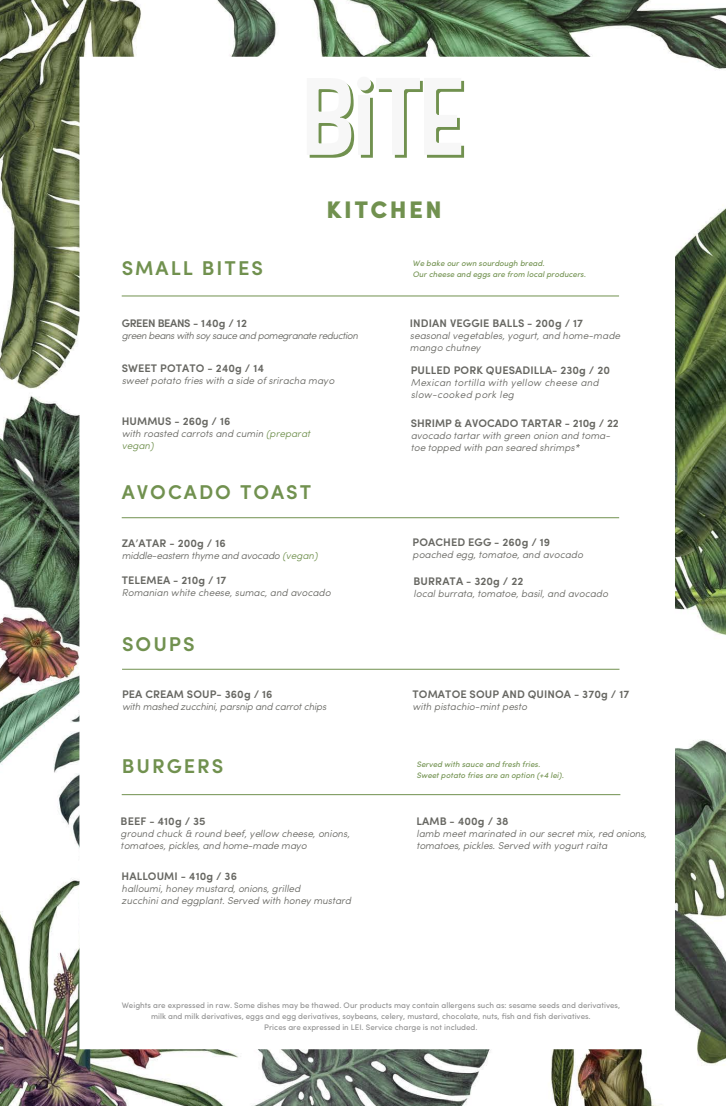
<style>
.page{position:relative;width:726px;height:1106px;background:#fff}
.page>*{position:absolute;margin:0;border:0;box-sizing:border-box;transform-origin:0 0}
.t1{font:900 24px "Sofia Pro";letter-spacing:.1em;color:#71914f}
.t2{font:600 20px "Sofia Pro";letter-spacing:.1em;color:#71914f}
.t3{font:600 11px "Sofia Pro";letter-spacing:.01em;color:#676762}
.t4{font:600 11px "Sofia Pro";letter-spacing:-.03em;color:#676762}
.t5{font:italic 300 10px/12px "Sofia Pro";color:#676762}
.t6{font:italic 300 10px "Sofia Pro";letter-spacing:-.02em;color:#676762}
.t7{font:italic 300 10px/12px "Sofia Pro";letter-spacing:.025em;color:#676762}
.t8{font:italic 300 10px "Sofia Pro";letter-spacing:-.04em;color:#676762}
.t9{font:8px/11px "Sofia Pro";color:#8e8e8e;text-align:center}
.t10{font:italic 8px/11px "Sofia Pro";color:#71914f}
.s1{color:#71914f}
</style>
<div class="page">
<img style="left:0;top:0;width:726px;height:1106px">
<svg style="left:307px;top:77px;width:157px;height:81px"></svg>
<hr style="left:122px;top:295px;width:497px;height:1px;background:#71914f">
<hr style="left:122px;top:517px;width:497px;height:1px;background:#71914f">
<hr style="left:122px;top:668px;width:497px;height:1px;background:#71914f">
<hr style="left:122px;top:794px;width:498px;height:1px;background:#71914f">
<h2 class="t2" style="left:122px;top:252px;width:143px">SMALL BITES</h2>
<h1 class="t1" style="left:326px;top:191px;width:117px">KITCHEN</h1>
<p class="t10" style="left:412px;top:257px;width:175px">We bake our own sourdough bread.<br>Our cheese and eggs are from local producers.</p>
<p class="t4" style="left:122px;top:314px;width:127px">GREEN BEANS - 140g / 12</p>
<p class="t8" style="left:122px;top:328px;width:238px">green beans with soy sauce and pomegranate reduction</p>
<p class="t3" style="left:410px;top:314px;width:175px">INDIAN VEGGIE BALLS - 200g / 17</p>
<p class="t5" style="left:410px;top:328px;width:212px">seasonal vegetables, yogurt, and home-made mango chutney</p>
<p class="t3" style="left:122px;top:360px;width:144px">SWEET POTATO - 240g / 14</p>
<p class="t5" style="left:122px;top:374px;width:214px">sweet potato fries with a side of sriracha mayo</p>
<p class="t3" style="left:411px;top:362px;width:201px">PULLED PORK QUESADILLA- 230g / 20</p>
<p class="t7" style="left:411px;top:376px;width:189px">Mexican tortilla with yellow cheese and slow-cooked pork leg</p>
<p class="t3" style="left:122px;top:413px;width:110px">HUMMUS - 260g / 16</p>
<p class="t5" style="left:122px;top:427px;width:190px">with roasted carrots and cumin <span class="s1">(preparat vegan)</span></p>
<p class="t3" style="left:411px;top:415px;width:210px">SHRIMP &amp; AVOCADO TARTAR - 210g / 22</p>
<p class="t5" style="left:411px;top:429px;width:201px">avocado tartar with green onion and toma&shy;toe topped with pan seared shrimps*</p>
<h2 class="t2" style="left:122px;top:477px;width:191px">AVOCADO TOAST</h2>
<p class="t3" style="left:122px;top:535px;width:105px">ZA’ATAR - 200g / 16</p>
<p class="t6" style="left:122px;top:548px;width:197px">middle-eastern thyme and avocado <span class="s1">(vegan)</span></p>
<p class="t3" style="left:122px;top:572px;width:106px">TELEMEA - 210g / 17</p>
<p class="t5" style="left:122px;top:586px;width:210px">Romanian white cheese, sumac, and avocado</p>
<p class="t3" style="left:412px;top:534px;width:139px">POACHED EGG - 260g / 19</p>
<p class="t5" style="left:412px;top:548px;width:172px">poached egg, tomatoe, and avocado</p>
<p class="t3" style="left:413px;top:572px;width:111px">BURRATA - 320g / 22</p>
<p class="t5" style="left:413px;top:586px;width:196px">local burrata, tomatoe, basil, and avocado</p>
<h2 class="t2" style="left:122px;top:629px;width:74px">SOUPS</h2>
<p class="t3" style="left:122px;top:686px;width:152px">PEA CREAM SOUP- 360g / 16</p>
<p class="t6" style="left:122px;top:699px;width:206px">with mashed zucchini, parsnip and carrot chips</p>
<p class="t3" style="left:412px;top:686px;width:218px">TOMATOE SOUP AND QUINOA - 370g / 17</p>
<p class="t5" style="left:412px;top:700px;width:116px">with pistachio-mint pesto</p>
<h2 class="t2" style="left:122px;top:751px;width:103px">BURGERS</h2>
<p class="t10" style="left:416px;top:758px;width:149px">Served with sauce and fresh fries.<br>Sweet potato fries are an option (+4 lei).</p>
<p class="t3" style="left:121px;top:812px;width:87px">BEEF - 410g / 35</p>
<p class="t5" style="left:121px;top:826px;width:231px">ground chuck &amp; round beef, yellow cheese, onions, tomatoes, pickles, and home-made mayo</p>
<p class="t3" style="left:122px;top:867px;width:117px">HALLOUMI - 410g / 36</p>
<p class="t5" style="left:122px;top:881px;width:231px">halloumi, honey mustard, onions, grilled<br>zucchini and eggplant. Served with honey mustard</p>
<p class="t3" style="left:416px;top:812px;width:94px">LAMB - 400g / 38</p>
<p class="t5" style="left:416px;top:826px;width:232px">lamb meet marinated in our secret mix, red onions, tomatoes, pickles. Served with yogurt raita</p>
<p class="t9" style="left:122px;top:999px;width:500px">Weights are expressed in raw. Some dishes may be thawed. Our products may contain allergens such as: sesame seeds and derivatives, milk and milk derivatives, eggs and egg derivatives, soybeans, celery, mustard, chocolate, nuts, fish and fish derivatives.<br>Prices are expressed in LEI. Service charge is not included.</p>
</div>
